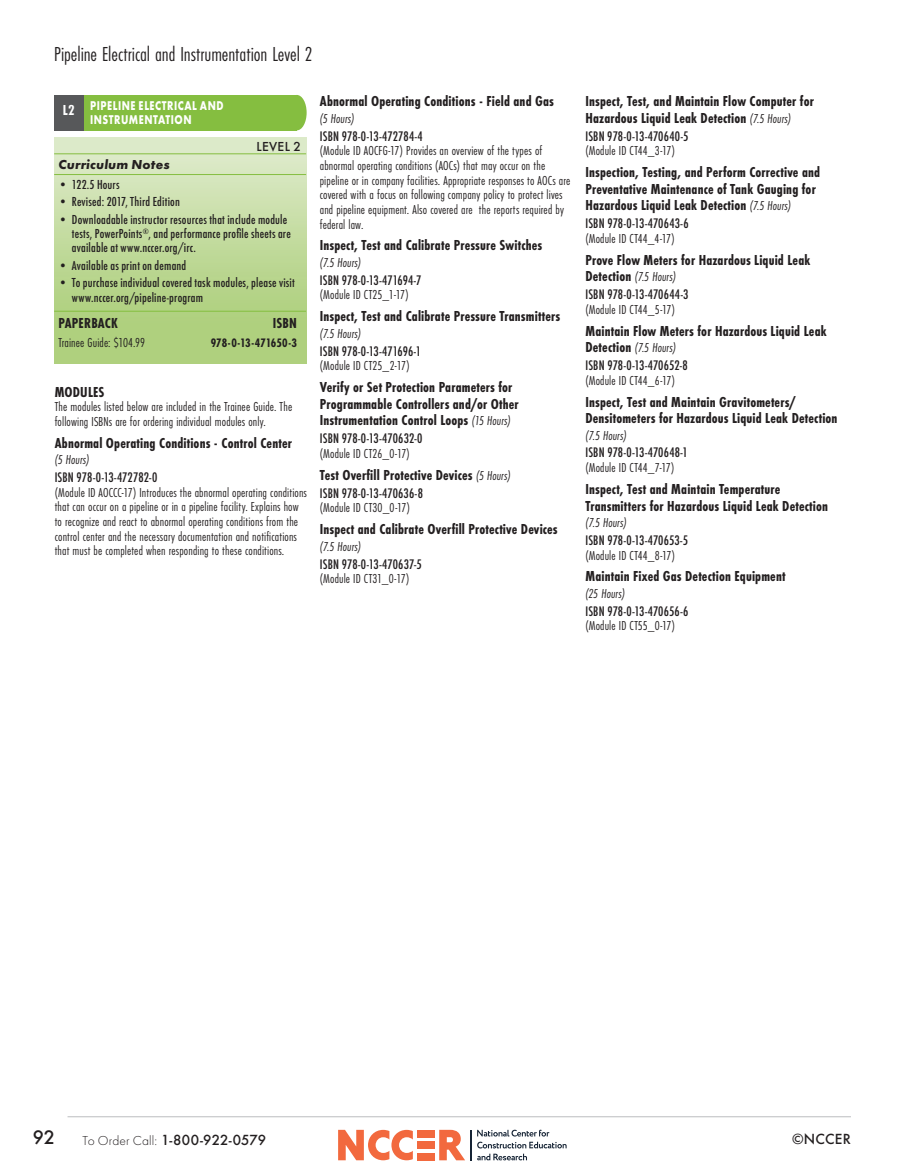
<style>
.page{position:relative;width:905px;height:1175px;background:#fff}
.page>*{position:absolute;margin:0;border:0;box-sizing:border-box;transform-origin:0 0}
.t1{font:21px "Futura PT Cond";letter-spacing:-.005em;color:#231f20}
.t2{font:500 18px "Futura";color:#231f20}
.t3{font:700 15px/16.5px "Futura PT Cond";letter-spacing:.01em;color:#231f20}
.t4{font:700 15px "Futura PT Cond";color:#fff}
.t5{font:13.5px/14.5px "Futura PT Cond";letter-spacing:.01em;color:#231f20}
.t6{font:italic 13.5px "Futura PT Cond";letter-spacing:.01em;color:#231f20}
.t7{font:500 13.5px "Futura";letter-spacing:.015em;color:#231f20}
.t8{font:italic 700 13.5px "Futura PT";letter-spacing:.01em;color:#231f20}
.t9{font:700 13.2px/14.4px "Futura PT";letter-spacing:.05em;color:#fff;scale:.77 1}
.t10{font:500 condensed 12.75px "Futura";letter-spacing:.005em;color:#231f20}
.t11{font:700 12.75px "Futura PT Cond";letter-spacing:-.005em;color:#231f20}
.t12{font:500 condensed 12px/14.2px "Futura";letter-spacing:.015em;color:#231f20}
.t13{font:500 12px "Futura";letter-spacing:.02em;color:#231f20}
.s1{font-weight:400;font-style:italic;font-size:13.5px}
.s2{font-weight:700;font-style:normal;font-size:15px}
.s3{font-family:"Futura PT";font-weight:300}
</style>
<div class="page">
<hr style="left:68px;top:1116px;width:782px;height:1px;background:#bcbdc0">
<svg style="left:338px;top:1129px;width:75px;height:31px"></svg>
<div style="left:417px;top:1129px;width:18px;height:8px;background:#f2693e"></div>
<svg style="left:439px;top:1129px;width:26px;height:31px"></svg>
<div style="left:417px;top:1141px;width:18px;height:7px;background:#f2693e"></div>
<div style="left:417px;top:1152px;width:18px;height:8px;background:#f2693e"></div>
<svg style="left:477px;top:1129px;width:89px;height:31px"></svg>
<hr style="left:470px;top:1129px;width:2px;height:31px;background:#162435">
<div style="left:55px;top:137px;width:251px;height:226px;background:linear-gradient(to bottom,#deebcb,#a7cb71)"></div>
<hr style="left:54px;top:174px;width:252px;height:1px;background:#85be40">
<hr style="left:54px;top:153px;width:252px;height:1px;background:#85be40">
<hr style="left:54px;top:311px;width:252px;height:1px;background:#85be40">
<div style="left:287px;top:95px;width:19px;height:35px;background:#85be40;border-radius:50%"></div>
<div style="left:83px;top:95px;width:214px;height:35px;background:#85be40"></div>
<div style="left:54px;top:95px;width:30px;height:35px;background:#57585a"></div>
<h1 class="t1" style="left:54px;top:41px;width:260px">Pipeline Electrical and Instrumentation Level 2</h1>
<p class="t4" style="left:63px;top:101px;width:13px">L2</p>
<p class="t9" style="left:90px;top:98px;width:175px">PIPELINE ELECTRICAL AND<br>INSTRUMENTATION</p>
<p class="t13" style="left:256px;top:138px;width:46px">LEVEL 2</p>
<p class="t8" style="left:58px;top:156px;width:113px">Curriculum Notes</p>
<p class="t12" style="left:58px;top:177px;width:63px">• 122.5 Hours</p>
<p class="t12" style="left:58px;top:195px;width:123px">• Revised: 2017, Third Edition</p>
<p class="t12" style="left:72px;top:212px;width:220px;text-indent:-13px">• Downloadable instructor resources that include module tests, PowerPoints<sup>®</sup>, and performance profile sheets are available at www.nccer.org/irc.</p>
<p class="t12" style="left:58px;top:258px;width:129px">• Available as print on demand</p>
<p class="t12" style="left:72px;top:276px;width:224px;text-indent:-14px">• To purchase individual covered task modules, please visit www.nccer.org/pipeline-program</p>
<p class="t3" style="left:58px;top:315px;width:61px">PAPERBACK</p>
<p class="t3" style="left:273px;top:315px;width:26px">ISBN</p>
<p class="t5" style="left:58px;top:335px;width:88px">Trainee Guide: $104.99</p>
<p class="t11" style="left:211px;top:335px;width:88px">978-0-13-471650-3</p>
<p class="t3" style="left:55px;top:383px;width:51px">MODULES</p>
<p class="t5" style="left:55px;top:399px;width:239px">The modules listed below are included in the Trainee Guide. The following ISBNs are for ordering individual modules only.</p>
<p class="t3" style="left:55px;top:434px;width:239px">Abnormal Operating Conditions - Control Center</p>
<p class="t6" style="left:55px;top:452px;width:36px">(5 Hours)</p>
<p class="t10" style="left:55px;top:469px;width:104px">ISBN 978-0-13-472782-0</p>
<p class="t5" style="left:55px;top:485px;width:254px">(Module ID AOCCC-17) Introduces the abnormal operating conditions that can occur on a pipeline or in a pipeline facility. Explains how to recognize and react to abnormal operating conditions from the control center and the necessary documentation and notifications that must be completed when responding to these conditions.</p>
<p class="t3" style="left:320px;top:93px;width:236px">Abnormal Operating Conditions - Field and Gas</p>
<p class="t6" style="left:320px;top:111px;width:36px">(5 Hours)</p>
<p class="t10" style="left:320px;top:128px;width:105px">ISBN 978-0-13-472784-4</p>
<p class="t5" style="left:320px;top:144px;width:252px">(Module ID AOCFG-17) Provides an overview of the types of abnormal operating conditions (AOCs) that may occur on the pipeline or in company facilities. Appropriate responses to AOCs are covered with a focus on following company policy to protect lives and pipeline equipment. Also covered are the reports required by federal law.</p>
<p class="t3" style="left:320px;top:237px;width:224px">Inspect, Test and Calibrate Pressure Switches</p>
<p class="t6" style="left:320px;top:255px;width:43px">(7.5 Hours)</p>
<p class="t10" style="left:320px;top:272px;width:103px">ISBN 978-0-13-471694-7</p>
<p class="t5" style="left:320px;top:288px;width:90px">(Module ID CT25_1-17)</p>
<p class="t3" style="left:320px;top:308px;width:242px">Inspect, Test and Calibrate Pressure Transmitters</p>
<p class="t6" style="left:320px;top:326px;width:43px">(7.5 Hours)</p>
<p class="t10" style="left:320px;top:343px;width:103px">ISBN 978-0-13-471696-1</p>
<p class="t5" style="left:320px;top:358px;width:91px">(Module ID CT25_2-17)</p>
<p class="t3" style="left:320px;top:379px;width:200px">Verify or Set Protection Parameters for<br>Programmable Controllers and/or Other<br>Instrumentation Control Loops <span class="s1">(15 Hours)</span></p>
<p class="t10" style="left:320px;top:430px;width:104px">ISBN 978-0-13-470632-0</p>
<p class="t5" style="left:320px;top:446px;width:91px">(Module ID CT26_0-17)</p>
<p class="t3" style="left:320px;top:466px;width:192px">Test Overfill Protective Devices <span class="s1">(5 Hours)</span></p>
<p class="t10" style="left:320px;top:485px;width:105px">ISBN 978-0-13-470636-8</p>
<p class="t5" style="left:320px;top:500px;width:92px">(Module ID CT30_0-17)</p>
<p class="t3" style="left:320px;top:521px;width:239px">Inspect and Calibrate Overfill Protective Devices</p>
<p class="t6" style="left:320px;top:538px;width:43px">(7.5 Hours)</p>
<p class="t10" style="left:320px;top:555px;width:103px">ISBN 978-0-13-470637-5</p>
<p class="t5" style="left:320px;top:571px;width:91px">(Module ID CT31_0-17)</p>
<p class="t3" style="left:585px;top:93px;width:230px">Inspect, Test, and Maintain Flow Computer for<br>Hazardous Liquid Leak Detection <span class="s1">(7.5 Hours)</span></p>
<p class="t10" style="left:585px;top:128px;width:104px">ISBN 978-0-13-470640-5</p>
<p class="t5" style="left:585px;top:144px;width:91px">(Module ID CT44_3-17)</p>
<p class="t3" style="left:585px;top:164px;width:236px">Inspection, Testing, and Perform Corrective and<br>Preventative Maintenance of Tank Gauging for<br>Hazardous Liquid Leak Detection <span class="s1">(7.5 Hours)</span></p>
<p class="t10" style="left:585px;top:215px;width:105px">ISBN 978-0-13-470643-6</p>
<p class="t5" style="left:585px;top:231px;width:91px">(Module ID CT44_4-17)</p>
<p class="t3" style="left:585px;top:251px;width:226px">Prove Flow Meters for Hazardous Liquid Leak</p>
<p class="t6" style="left:585px;top:269px;width:92px"><span class="s2">Detection</span> (7.5 Hours)</p>
<p class="t10" style="left:585px;top:286px;width:105px">ISBN 978-0-13-470644-3</p>
<p class="t5" style="left:585px;top:302px;width:91px">(Module ID CT44_5-17)</p>
<p class="t3" style="left:585px;top:322px;width:243px">Maintain Flow Meters for Hazardous Liquid Leak</p>
<p class="t6" style="left:585px;top:340px;width:92px"><span class="s2">Detection</span> (7.5 Hours)</p>
<p class="t10" style="left:585px;top:357px;width:104px">ISBN 978-0-13-470652-8</p>
<p class="t5" style="left:585px;top:373px;width:91px">(Module ID CT44_6-17)</p>
<p class="t3" style="left:585px;top:393px;width:253px">Inspect, Test and Maintain Gravitometers/<br>Densitometers for Hazardous Liquid Leak Detection</p>
<p class="t6" style="left:585px;top:427px;width:43px">(7.5 Hours)</p>
<p class="t10" style="left:585px;top:444px;width:104px">ISBN 978-0-13-470648-1</p>
<p class="t5" style="left:585px;top:460px;width:90px">(Module ID CT44_7-17)</p>
<p class="t3" style="left:585px;top:481px;width:244px">Inspect, Test and Maintain Temperature<br>Transmitters for Hazardous Liquid Leak Detection</p>
<p class="t6" style="left:585px;top:515px;width:43px">(7.5 Hours)</p>
<p class="t10" style="left:585px;top:532px;width:104px">ISBN 978-0-13-470653-5</p>
<p class="t5" style="left:585px;top:548px;width:91px">(Module ID CT44_8-17)</p>
<p class="t3" style="left:585px;top:568px;width:202px">Maintain Fixed Gas Detection Equipment</p>
<p class="t6" style="left:585px;top:585px;width:41px">(25 Hours)</p>
<p class="t10" style="left:585px;top:603px;width:104px">ISBN 978-0-13-470656-6</p>
<p class="t5" style="left:585px;top:618px;width:91px">(Module ID CT55_0-17)</p>
<h2 class="t2" style="left:33px;top:1124px;width:24px">92</h2>
<p class="t7" style="left:82px;top:1130px;width:185px"><span class="s3">To Order Call:</span> 1-800-922-0579</p>
<p class="t7" style="left:792px;top:1129px;width:60px">©NCCER</p>
</div>
